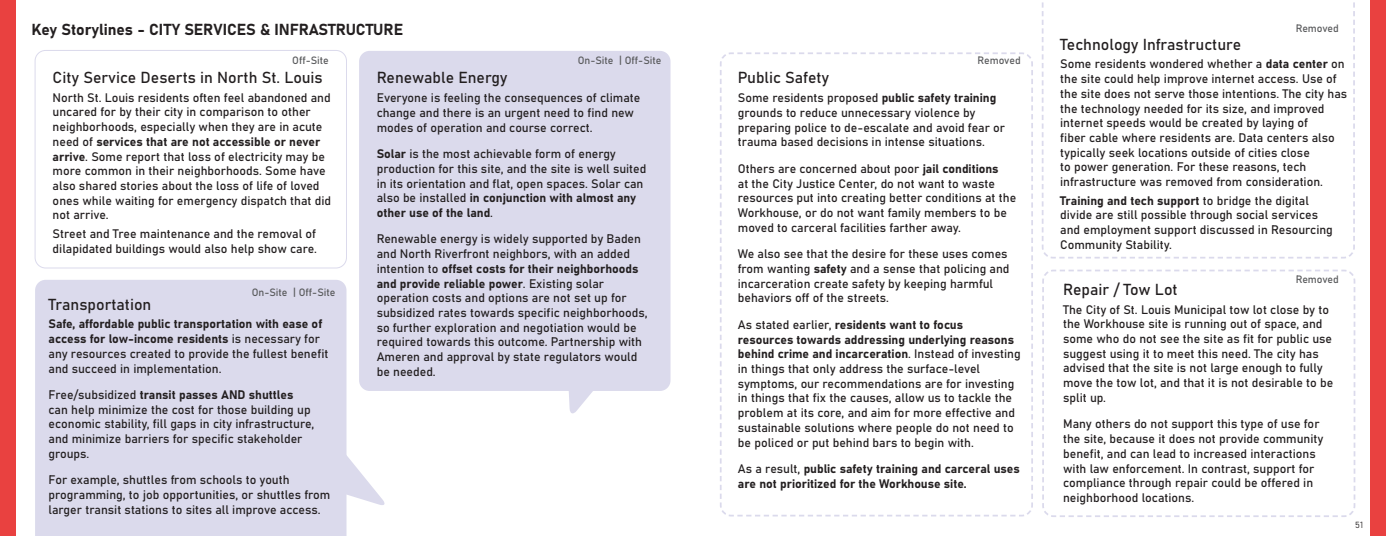
<style>
.page{position:relative;width:1386px;height:536px;background:#fff}
.page>*{position:absolute;margin:0;border:0;box-sizing:border-box;transform-origin:0 0}
.Paragraph_Style_-_Highlight{font:15.75px "Bahnschrift";color:#231f20}
.Heading{font:15.75px "Bahnschrift";color:#231f20}
.Paragraph_Style_-_Highlight-2{font:12.25px/14.7px "Bahnschrift";color:#231f20}
.Note_-_Gray{font:10.5px "Bahnschrift";color:#595a5c}
.t1{font:8.75px "Bahnschrift";color:#231f20}
</style>
<div class="page">
<div style="left:0;top:0;width:16px;height:536px;background:#e94140"></div>
<div style="left:359px;top:51px;width:312px;height:340px;background:#dbdaec;border-radius:10px"></div>
<div style="left:35px;top:280px;width:311px;height:256px;background:#dbdaec"></div>
<div style="left:35px;top:50px;width:312px;height:218px;border:1px solid #dbdaec;border-radius:10px"></div>
<svg style="left:346px;top:454px;width:39px;height:52px"></svg>
<svg style="left:569px;top:391px;width:24px;height:23px"></svg>
<div style="left:1370px;top:0;width:16px;height:536px;background:#e94140"></div>
<svg style="left:1042px;top:269px;width:314px;height:248px"></svg>
<svg style="left:720px;top:52px;width:313px;height:465px"></svg>
<svg style="left:1042px;top:2px;width:313px;height:257px"></svg>
<p class="Heading" style="left:32px;top:17px;width:373px">Key Storylines - CITY SERVICES &amp; INFRASTRUCTURE</p>
<p class="Paragraph_Style_-_Highlight" style="left:53px;top:65px;width:271px">City Service Deserts in North St. Louis</p>
<p class="Paragraph_Style_-_Highlight-2" style="left:53px;top:89px;width:280px">North St. Louis residents often feel abandoned and uncared for by their city in comparison to other neighborhoods, especially when they are in acute need of services that are not accessible or never arrive. Some report that loss of electricity may be more common in their neighborhoods. Some have also shared stories about the loss of life of loved ones while waiting for emergency dispatch that did not arrive.</p>
<p class="Paragraph_Style_-_Highlight-2" style="left:53px;top:225px;width:266px">Street and Tree maintenance and the removal of dilapidated buildings would also help show care.</p>
<p class="Note_-_Gray" style="left:578px;top:52px;width:85px">On-Site | Off-Site</p>
<p class="Note_-_Gray" style="left:292px;top:52px;width:38px">Off-Site</p>
<p class="Paragraph_Style_-_Highlight" style="left:377px;top:66px;width:132px">Renewable Energy</p>
<p class="Paragraph_Style_-_Highlight-2" style="left:377px;top:90px;width:265px">Everyone is feeling the consequences of climate change and there is an urgent need to find new modes of operation and course correct.</p>
<p class="Paragraph_Style_-_Highlight-2" style="left:377px;top:145px;width:271px">Solar is the most achievable form of energy production for this site, and the site is well suited in its orientation and flat, open spaces. Solar can also be installed in conjunction with almost any other use of the land.</p>
<p class="Paragraph_Style_-_Highlight-2" style="left:377px;top:231px;width:272px">Renewable energy is widely supported by Baden and North Riverfront neighbors, with an added intention to offset costs for their neighborhoods and provide reliable power. Existing solar operation costs and options are not set up for subsidized rates towards specific neighborhoods, so further exploration and negotiation would be required towards this outcome. Partnership with Ameren and approval by state regulators would be needed.</p>
<p class="Note_-_Gray" style="left:252px;top:284px;width:85px">On-Site | Off-Site</p>
<p class="Paragraph_Style_-_Highlight" style="left:49px;top:292px;width:104px">Transportation</p>
<p class="Paragraph_Style_-_Highlight-2" style="left:49px;top:316px;width:281px">Safe, affordable public transportation with ease of access for low-income residents is necessary for any resources created to provide the fullest benefit and succeed in implementation.</p>
<p class="Paragraph_Style_-_Highlight-2" style="left:49px;top:386px;width:267px">Free/subsidized transit passes AND shuttles can help minimize the cost for those building up economic stability, fill gaps in city infrastructure, and minimize barriers for specific stakeholder groups.</p>
<p class="Paragraph_Style_-_Highlight-2" style="left:49px;top:472px;width:283px">For example, shuttles from schools to youth programming, to job opportunities, or shuttles from larger transit stations to sites all improve access.</p>
<p class="Note_-_Gray" style="left:978px;top:52px;width:45px">Removed</p>
<p class="Paragraph_Style_-_Highlight" style="left:738px;top:66px;width:93px">Public Safety</p>
<p class="Paragraph_Style_-_Highlight-2" style="left:738px;top:90px;width:269px">Some residents proposed public safety training grounds to reduce unnecessary violence by preparing police to de-escalate and avoid fear or trauma based decisions in intense situations.</p>
<p class="Paragraph_Style_-_Highlight-2" style="left:738px;top:160px;width:280px">Others are concerned about poor jail conditions<br>at the City Justice Center, do not want to waste resources put into creating better conditions at the Workhouse, or do not want family members to be moved to carceral facilities farther away.</p>
<p class="Paragraph_Style_-_Highlight-2" style="left:738px;top:245px;width:273px">We also see that the desire for these uses comes from wanting safety and a sense that policing and incarceration create safety by keeping harmful behaviors off of the streets.</p>
<p class="Paragraph_Style_-_Highlight-2" style="left:738px;top:316px;width:284px">As stated earlier, residents want to focus resources towards addressing underlying reasons behind crime and incarceration. Instead of investing in things that only address the surface-level symptoms, our recommendations are for investing in things that fix the causes, allow us to tackle the problem at its core, and aim for more effective and sustainable solutions where people do not need to be policed or put behind bars to begin with.</p>
<p class="Paragraph_Style_-_Highlight-2" style="left:738px;top:460px;width:284px">As a result, public safety training and carceral uses are not prioritized for the Workhouse site.</p>
<p class="Note_-_Gray" style="left:1296px;top:20px;width:45px">Removed</p>
<p class="Paragraph_Style_-_Highlight" style="left:1060px;top:32px;width:182px">Technology Infrastructure</p>
<p class="Paragraph_Style_-_Highlight-2" style="left:1060px;top:56px;width:288px">Some residents wondered whether a data center on the site could help improve internet access. Use of the site does not serve those intentions. The city has the technology needed for its size, and improved internet speeds would be created by laying of<br>fiber cable where residents are. Data centers also typically seek locations outside of cities close<br>to power generation. For these reasons, tech infrastructure was removed from consideration.</p>
<p class="Paragraph_Style_-_Highlight-2" style="left:1060px;top:192px;width:274px">Training and tech support to bridge the digital divide are still possible through social services and employment support discussed in Resourcing Community Stability.</p>
<p class="Note_-_Gray" style="left:1296px;top:271px;width:45px">Removed</p>
<p class="Paragraph_Style_-_Highlight" style="left:1063px;top:277px;width:116px">Repair / Tow Lot</p>
<p class="Paragraph_Style_-_Highlight-2" style="left:1063px;top:301px;width:272px">The City of St. Louis Municipal tow lot close by to the Workhouse site is running out of space, and some who do not see the site as fit for public use suggest using it to meet this need. The city has advised that the site is not large enough to fully move the tow lot, and that it is not desirable to be split up.</p>
<p class="Paragraph_Style_-_Highlight-2" style="left:1063px;top:416px;width:262px">Many others do not support this type of use for the site, because it does not provide community benefit, and can lead to increased interactions with law enforcement. In contrast, support for compliance through repair could be offered in neighborhood locations.</p>
<p class="t1" style="left:1355px;top:517px;width:9px">51</p>
</div>
